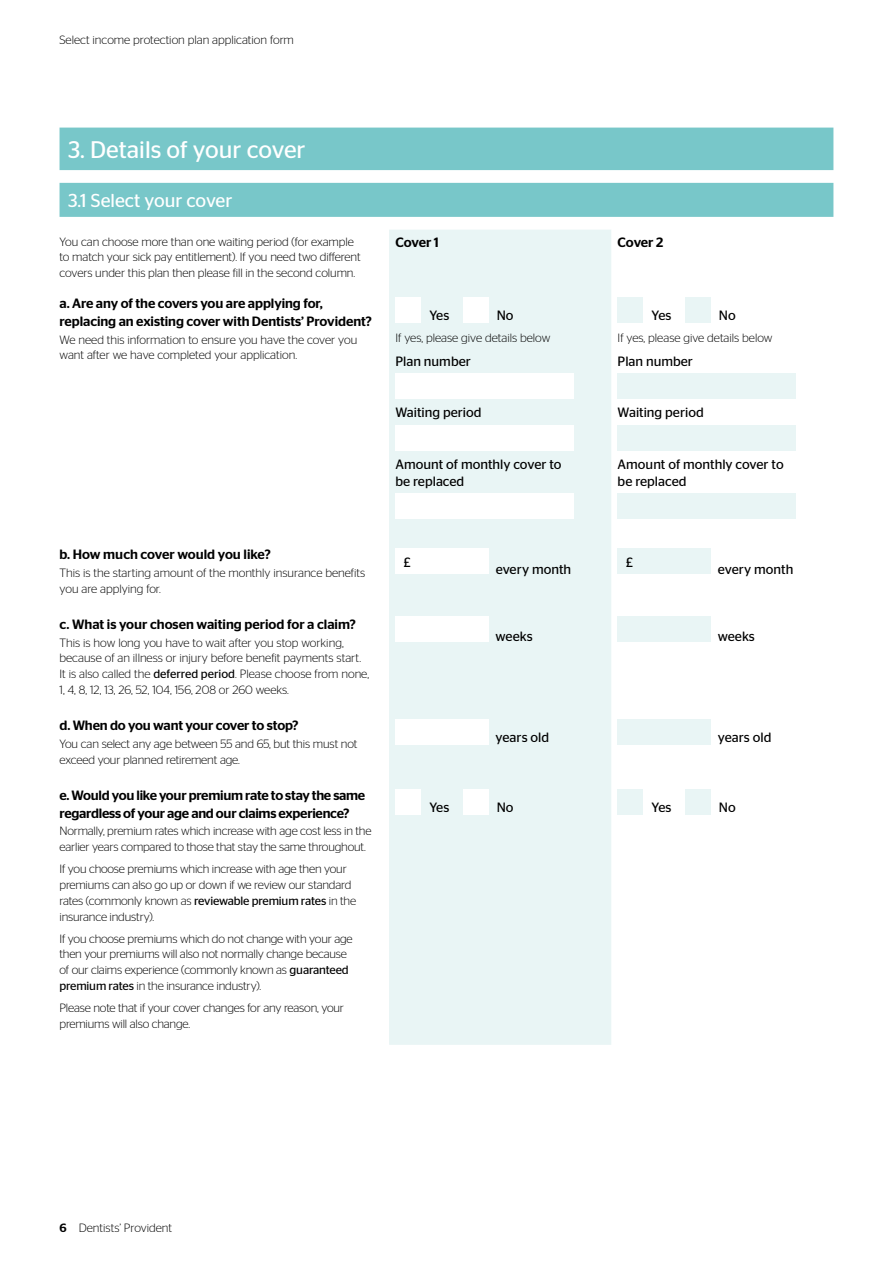
<style>
.page{position:relative;width:893px;height:1263px;background:#fff}
.page>*{position:absolute;margin:0;border:0;box-sizing:border-box;transform-origin:0 0}
.t1{font:24px "Stag Sans";color:#fff}
.t2{font:18.75px "Stag Sans";color:#fff}
.t3{font:500 13.5px/17.2px "Stag Sans";letter-spacing:-.01em;color:#000}
.t4{font:13.5px/17.2px "Stag Sans";color:#000}
.t5{font:300 12px/15.8px "Stag Sans";letter-spacing:-.01em;color:#000}
.s1{font-weight:400}
.s2{font-weight:500}
</style>
<div class="page">
<svg style="left:60px;top:128px;width:773px;height:89px;background:#8bcfd0"></svg>
<div style="left:389px;top:230px;width:222px;height:815px;background:#e9f5f5"></div>
<div style="left:395px;top:298px;width:26px;height:25px;background:#fff"></div>
<div style="left:463px;top:298px;width:25px;height:25px;background:#fff"></div>
<div style="left:395px;top:373px;width:179px;height:26px;background:#fff"></div>
<div style="left:395px;top:425px;width:179px;height:25px;background:#fff"></div>
<div style="left:395px;top:494px;width:179px;height:25px;background:#fff"></div>
<div style="left:618px;top:298px;width:25px;height:25px;background:#e9f5f5"></div>
<div style="left:685px;top:298px;width:25px;height:25px;background:#e9f5f5"></div>
<div style="left:618px;top:373px;width:178px;height:26px;background:#e9f5f5"></div>
<div style="left:618px;top:425px;width:178px;height:25px;background:#e9f5f5"></div>
<div style="left:618px;top:494px;width:178px;height:25px;background:#e9f5f5"></div>
<div style="left:395px;top:548px;width:94px;height:26px;background:#fff"></div>
<div style="left:618px;top:548px;width:93px;height:26px;background:#e9f5f5"></div>
<div style="left:395px;top:616px;width:94px;height:25px;background:#fff"></div>
<div style="left:618px;top:616px;width:93px;height:25px;background:#e9f5f5"></div>
<div style="left:395px;top:719px;width:94px;height:26px;background:#fff"></div>
<div style="left:618px;top:719px;width:93px;height:26px;background:#e9f5f5"></div>
<div style="left:395px;top:789px;width:26px;height:26px;background:#fff"></div>
<div style="left:463px;top:789px;width:25px;height:26px;background:#fff"></div>
<div style="left:618px;top:789px;width:25px;height:26px;background:#e9f5f5"></div>
<div style="left:685px;top:789px;width:25px;height:26px;background:#e9f5f5"></div>
<p class="t5" style="left:60px;top:31px;width:236px">Select income protection plan application form</p>
<h1 class="t1" style="left:68px;top:137px;width:239px">3. Details of your cover</h1>
<h2 class="t2" style="left:68px;top:190px;width:166px">3.1 Select your cover</h2>
<p class="t5" style="left:60px;top:233px;width:303px">You can choose more than one waiting period (for example to match your sick pay entitlement). If you need two different covers under this plan then please fill in the second column.</p>
<p class="t3" style="left:395px;top:233px;width:45px">Cover 1</p>
<p class="t3" style="left:618px;top:233px;width:47px">Cover 2</p>
<p class="t3" style="left:60px;top:295px;width:314px">a. Are any of the covers you are applying for, replacing an existing cover with Dentists’ Provident?</p>
<p class="t5" style="left:60px;top:331px;width:299px">We need this information to ensure you have the cover you want after we have completed your application.</p>
<p class="t4" style="left:429px;top:307px;width:21px">Yes</p>
<p class="t4" style="left:497px;top:307px;width:18px">No</p>
<p class="t5" style="left:395px;top:330px;width:156px">If yes, please give details below</p>
<p class="t4" style="left:395px;top:352px;width:77px">Plan number</p>
<p class="t4" style="left:651px;top:307px;width:21px">Yes</p>
<p class="t4" style="left:719px;top:307px;width:18px">No</p>
<p class="t5" style="left:618px;top:330px;width:156px">If yes, please give details below</p>
<p class="t4" style="left:618px;top:352px;width:77px">Plan number</p>
<p class="t3" style="left:60px;top:545px;width:213px">b. How much cover would you like?</p>
<p class="t5" style="left:60px;top:565px;width:307px">This is the starting amount of the monthly insurance benefits you are applying for.</p>
<p class="t3" style="left:60px;top:615px;width:298px">c. What is your chosen waiting period for a claim?</p>
<p class="t5" style="left:60px;top:634px;width:311px">This is how long you have to wait after you stop working, because of an illness or injury before benefit payments start.<br>It is also called the <span class="s1">deferred period</span>. Please choose from none, 1, 4, 8, 12, 13, 26, 52, 104, 156, 208 or 260 weeks.</p>
<p class="t3" style="left:60px;top:717px;width:241px">d. When do you want your cover to stop?</p>
<p class="t5" style="left:60px;top:736px;width:299px">You can select any age between 55 and 65, but this must not exceed your planned retirement age.</p>
<p class="t3" style="left:60px;top:787px;width:307px">e. Would you like your premium rate to stay the same regardless of your age and our claims experience?</p>
<p class="t5" style="left:60px;top:823px;width:313px">Normally, premium rates which increase with age cost less in the earlier years compared to those that stay the same throughout.</p>
<p class="t5" style="left:60px;top:861px;width:298px">If you choose premiums which increase with age then your premiums can also go up or down if we review our standard rates (commonly known as <span class="s1">reviewable premium rates</span> in the insurance industry).</p>
<p class="t5" style="left:60px;top:930px;width:295px">If you choose premiums which do not change with your age then your premiums will also not normally change because of our claims experience (commonly known as <span class="s1">guaranteed premium rates</span> in the insurance industry).</p>
<p class="t5" style="left:60px;top:1000px;width:286px">Please note that if your cover changes for any reason, your premiums will also change.</p>
<p class="t4" style="left:395px;top:404px;width:88px">Waiting period</p>
<p class="t4" style="left:395px;top:455px;width:168px">Amount of monthly cover to be replaced</p>
<p class="t4" style="left:618px;top:404px;width:88px">Waiting period</p>
<p class="t4" style="left:618px;top:455px;width:168px">Amount of monthly cover to be replaced</p>
<p class="t4" style="left:404px;top:554px;width:8px">£</p>
<p class="t4" style="left:496px;top:560px;width:77px">every month</p>
<p class="t4" style="left:626px;top:554px;width:8px">£</p>
<p class="t4" style="left:718px;top:560px;width:77px">every month</p>
<p class="t4" style="left:496px;top:627px;width:39px">weeks</p>
<p class="t4" style="left:718px;top:627px;width:39px">weeks</p>
<p class="t4" style="left:496px;top:728px;width:55px">years old</p>
<p class="t4" style="left:718px;top:728px;width:55px">years old</p>
<p class="t4" style="left:429px;top:798px;width:21px">Yes</p>
<p class="t4" style="left:497px;top:798px;width:18px">No</p>
<p class="t4" style="left:651px;top:798px;width:21px">Yes</p>
<p class="t4" style="left:719px;top:798px;width:18px">No</p>
<p class="t5" style="left:60px;top:1220px;width:114px"><span class="s2">6</span> Dentists’ Provident</p>
</div>
